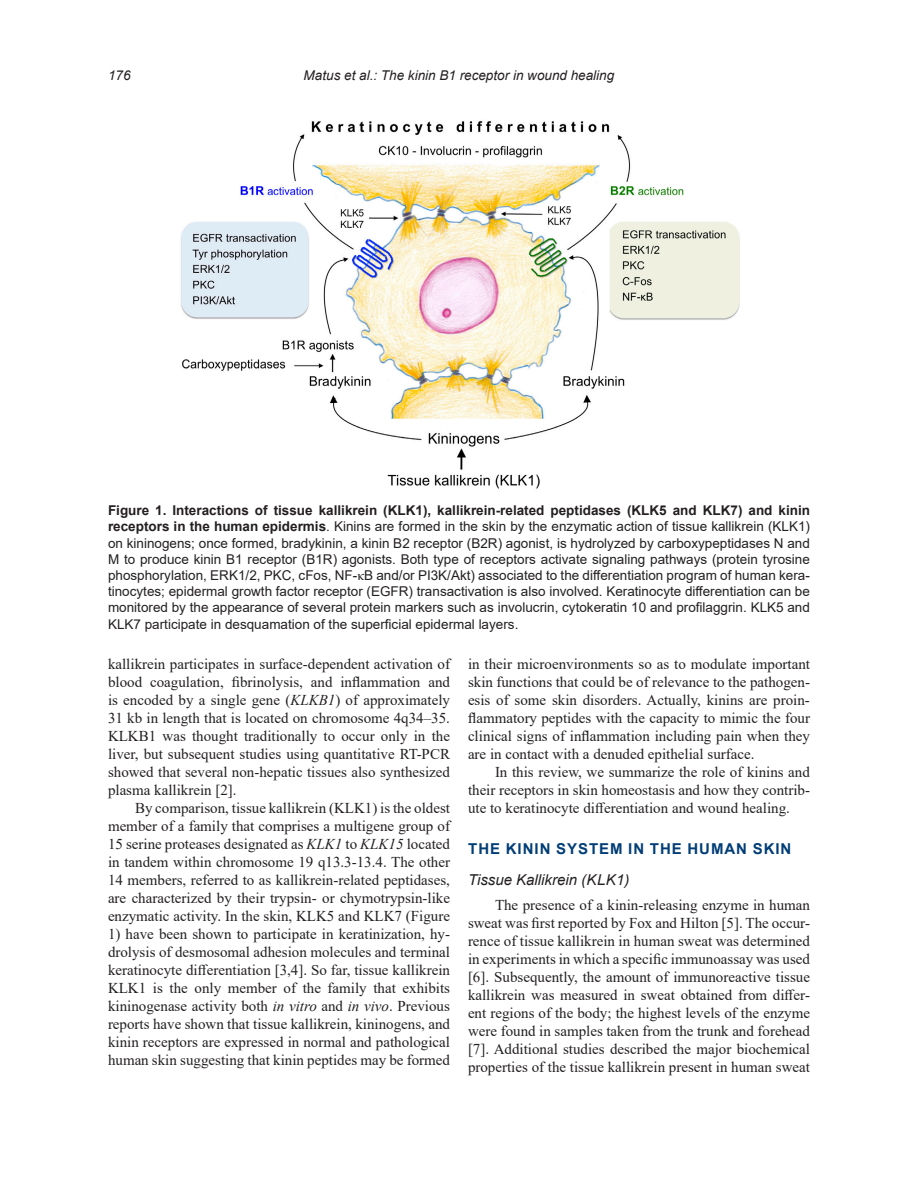
<style>
.page{position:relative;width:918px;height:1188px;background:#fff}
.page>*{position:absolute;margin:0;border:0;box-sizing:border-box;transform-origin:0 0}
.t1{font:15px/18px "Times New Roman";color:#231f20;text-align:justify}
.t2{font:700 15px "Arial";letter-spacing:.065em;color:#003d76}
.t3{font:italic 15px "Arial";color:#231f20}
.t4{font:13.5px/16.2px "Arial";color:#231f20;text-align:justify}
.t5{font:italic 13.5px "Arial";color:#231f20}
.s1{font-weight:700}
.s2{font-family:"Times New Roman"}
.s3{font-style:italic}
</style>
<div class="page">
<img style="left:180px;top:121px;width:560px;height:368px">
<p class="t5" style="left:108px;top:67px;width:24px">176</p>
<p class="t5" style="left:304px;top:67px;width:312px">Matus et al.: The kinin B1 receptor in wound healing</p>
<p class="t4" style="left:108px;top:502px;width:704px"><span class="s1">Figure 1. Interactions of tissue kallikrein (KLK1), kallikrein-related peptidases (KLK5 and KLK7) and kinin receptors in the human epidermis</span>. Kinins are formed in the skin by the enzymatic action of tissue kallikrein (KLK1) on kininogens; once formed, bradykinin, a kinin B2 receptor (B2R) agonist, is hydrolyzed by carboxypeptidases N and M to produce kinin B1 receptor (B1R) agonists. Both type of receptors activate signaling pathways (protein tyrosine phosphorylation, ERK1/2, PKC, cFos, NF-<span class="s2">κ</span>B and/or PI3K/Akt) associated to the differentiation program of human kera&shy;tinocytes; epidermal growth factor receptor (EGFR) transactivation is also involved. Keratinocyte differentiation can be monitored by the appearance of several protein markers such as involucrin, cytokeratin 10 and profilaggrin. KLK5 and KLK7 participate in desquamation of the superficial epidermal layers.</p>
<p class="t1" style="left:108px;top:655px;width:344px">kallikrein participates in surface-dependent activation of blood coagulation, fibrinolysis, and inflammation and is encoded by a single gene (<span class="s3">KLKB1</span>) of approximately 31 kb in length that is located on chromosome 4q34–35.<br>KLKB1 was thought traditionally to occur only in the liver, but subsequent studies using quantitative RT-PCR showed that several non-hepatic tissues also synthesized plasma kallikrein [2].</p>
<p class="t1" style="left:108px;top:799px;width:344px;text-indent:27px">By comparison, tissue kallikrein (KLK1) is the oldest member of a family that comprises a multigene group of 15 serine proteases designated as <span class="s3">KLK1</span> to <span class="s3">KLK15</span> located in tandem within chromosome 19 q13.3-13.4. The other 14 members, referred to as kallikrein-related peptidases, are characterized by their trypsin- or chymotrypsin-like enzymatic activity. In the skin, KLK5 and KLK7 (Figure</p>
<p class="t1" style="left:108px;top:925px;width:344px">1) have been shown to participate in keratinization, hy&shy;drolysis of desmosomal adhesion molecules and terminal keratinocyte differentiation [3,4]. So far, tissue kallikrein KLK1 is the only member of the family that exhibits kininogenase activity both <span class="s3">in vitro</span> and <span class="s3">in vivo</span>. Previous reports have shown that tissue kallikrein, kininogens, and kinin receptors are expressed in normal and pathological human skin suggesting that kinin peptides may be formed</p>
<p class="t1" style="left:468px;top:655px;width:344px">in their microenvironments so as to modulate important skin functions that could be of relevance to the pathogen&shy;esis of some skin disorders. Actually, kinins are proin&shy;flammatory peptides with the capacity to mimic the four clinical signs of inflammation including pain when they are in contact with a denuded epithelial surface.</p>
<p class="t1" style="left:468px;top:763px;width:343px;text-indent:27px">In this review, we summarize the role of kinins and their receptors in skin homeostasis and how they contrib&shy;ute to keratinocyte differentiation and wound healing.</p>
<p class="t2" style="left:468px;top:838px;width:325px">THE KININ SYSTEM IN THE HUMAN SKIN</p>
<p class="t3" style="left:468px;top:870px;width:163px">Tissue Kallikrein (KLK1)</p>
<p class="t1" style="left:468px;top:895px;width:344px;text-indent:27px">The presence of a kinin-releasing enzyme in human sweat was first reported by Fox and Hilton [5]. The occur&shy;rence of tissue kallikrein in human sweat was determined in experiments in which a specific immunoassay was used [6]. Subsequently, the amount of immunoreactive tissue kallikrein was measured in sweat obtained from differ&shy;ent regions of the body; the highest levels of the enzyme were found in samples taken from the trunk and forehead [7]. Additional studies described the major biochemical properties of the tissue kallikrein present in human sweat</p>
</div>
